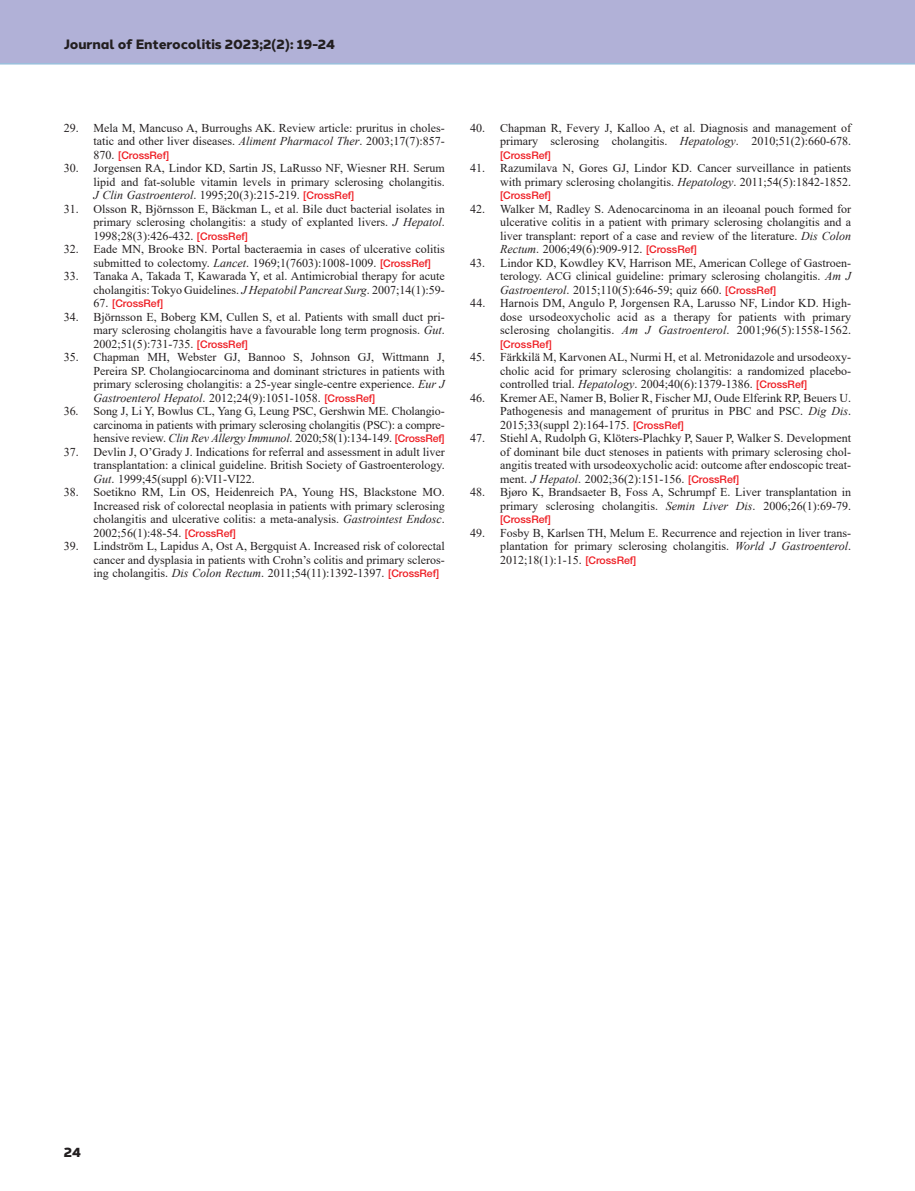
<style>
.page{position:relative;width:915px;height:1191px;background:#fff}
.page>*{position:absolute;margin:0;border:0;box-sizing:border-box;transform-origin:0 0}
.t1{font:800 13.5px "Halcom";letter-spacing:-.01em;color:#231f20}
.t2{font:12px/13.5px "Times New Roman";color:#231f20;text-align:justify}
.t3{font:500 10.5px "Helvetica Neue LT Std";color:#ee1d23}
.s1{font-style:italic}
.s2{font-family:"Times New Roman";font-weight:400;font-size:12px;color:#231f20}
.s3{font-family:"Helvetica Neue LT Std";font-weight:500;font-size:10.5px;color:#ee1d23}
</style>
<div class="page">
<div style="left:0;top:0;width:914px;height:65px;background:#b1b1d7"></div>
<p class="t1" style="left:64px;top:33px;width:272px">Journal of Enterocolitis 2023;2(2): 19-24</p>
<p class="t2" style="left:64px;top:121px;width:382px;text-align:right">29. Mela M, Mancuso A, Burroughs AK. Review article: pruritus in choles&shy;tatic and other liver diseases. <span class="s1">Aliment Pharmacol Ther</span>. 2003;17(7):857-</p>
<p class="t3" style="left:94px;top:149px;width:77px"><span class="s2">870.</span> [CrossRef]</p>
<p class="t2" style="left:94px;top:161px;width:352px;text-indent:-30px">30. Jorgensen RA, Lindor KD, Sartin JS, LaRusso NF, Wiesner RH. Serum lipid and fat-soluble vitamin levels in primary sclerosing cholangitis.<br><span class="s1">J Clin Gastroenterol</span>. 1995;20(3):215-219. <span class="s3">[CrossRef]</span></p>
<p class="t2" style="left:94px;top:202px;width:352px;text-indent:-30px">31. Olsson R, Björnsson E, Bäckman L, et al. Bile duct bacterial isolates in primary sclerosing cholangitis: a study of explanted livers. <span class="s1">J Hepatol</span>.<br>1998;28(3):426-432. <span class="s3">[CrossRef]</span></p>
<p class="t2" style="left:94px;top:242px;width:352px;text-indent:-30px">32. Eade MN, Brooke BN. Portal bacteraemia in cases of ulcerative colitis submitted to colectomy. <span class="s1">Lancet</span>. 1969;1(7603):1008-1009. <span class="s3">[CrossRef]</span></p>
<p class="t2" style="left:64px;top:269px;width:382px;text-align:right">33. Tanaka A, Takada T, Kawarada Y, et al. Antimicrobial therapy for acute cholangitis: Tokyo Guidelines. <span class="s1">J Hepatobil Pancreat Surg</span>. 2007;14(1):59-</p>
<p class="t3" style="left:94px;top:297px;width:71px"><span class="s2">67.</span> [CrossRef]</p>
<p class="t2" style="left:94px;top:310px;width:352px;text-indent:-30px">34. Björnsson E, Boberg KM, Cullen S, et al. Patients with small duct pri&shy;mary sclerosing cholangitis have a favourable long term prognosis. <span class="s1">Gut</span>.<br>2002;51(5):731-735. <span class="s3">[CrossRef]</span></p>
<p class="t2" style="left:94px;top:350px;width:352px;text-indent:-30px">35. Chapman MH, Webster GJ, Bannoo S, Johnson GJ, Wittmann J, Pereira SP. Cholangiocarcinoma and dominant strictures in patients with primary sclerosing cholangitis: a 25-year single-centre experience. <span class="s1">Eur J Gastroenterol Hepatol</span>. 2012;24(9):1051-1058. <span class="s3">[CrossRef]</span></p>
<p class="t2" style="left:94px;top:404px;width:352px;text-indent:-30px">36. Song J, Li Y, Bowlus CL, Yang G, Leung PSC, Gershwin ME. Cholangio&shy;carcinoma in patients with primary sclerosing cholangitis (PSC): a compre&shy;hensive review. <span class="s1">Clin Rev Allergy Immunol</span>. 2020;58(1):134-149. <span class="s3">[CrossRef]</span></p>
<p class="t2" style="left:94px;top:445px;width:352px;text-indent:-30px">37. Devlin J, O’Grady J. Indications for referral and assessment in adult liver transplantation: a clinical guideline. British Society of Gastroenterology.<br><span class="s1">Gut</span>. 1999;45(suppl 6):VI1-VI22.</p>
<p class="t2" style="left:94px;top:485px;width:352px;text-indent:-30px">38. Soetikno RM, Lin OS, Heidenreich PA, Young HS, Blackstone MO.<br>Increased risk of colorectal neoplasia in patients with primary sclerosing cholangitis and ulcerative colitis: a meta-analysis. <span class="s1">Gastrointest Endosc</span>.<br>2002;56(1):48-54. <span class="s3">[CrossRef]</span></p>
<p class="t2" style="left:94px;top:539px;width:352px;text-indent:-30px">39. Lindström L, Lapidus A, Ost A, Bergquist A. Increased risk of colorectal cancer and dysplasia in patients with Crohn’s colitis and primary scleros&shy;ing cholangitis. <span class="s1">Dis Colon Rectum</span>. 2011;54(11):1392-1397. <span class="s3">[CrossRef]</span></p>
<p class="t2" style="left:470px;top:121px;width:382px;text-align:right">40. Chapman R, Fevery J, Kalloo A, et al. Diagnosis and management of primary sclerosing cholangitis. <span class="s1">Hepatology</span>. 2010;51(2):660-678.</p>
<p class="t3" style="left:500px;top:149px;width:52px">[CrossRef]</p>
<p class="t2" style="left:470px;top:161px;width:382px;text-align:right">41. Razumilava N, Gores GJ, Lindor KD. Cancer surveillance in patients with primary sclerosing cholangitis. <span class="s1">Hepatology</span>. 2011;54(5):1842-1852.</p>
<p class="t3" style="left:500px;top:189px;width:52px">[CrossRef]</p>
<p class="t2" style="left:500px;top:202px;width:352px;text-indent:-30px">42. Walker M, Radley S. Adenocarcinoma in an ileoanal pouch formed for ulcerative colitis in a patient with primary sclerosing cholangitis and a liver transplant: report of a case and review of the literature. <span class="s1">Dis Colon Rectum</span>. 2006;49(6):909-912. <span class="s3">[CrossRef]</span></p>
<p class="t2" style="left:500px;top:256px;width:352px;text-indent:-30px">43. Lindor KD, Kowdley KV, Harrison ME, American College of Gastroen&shy;terology. ACG clinical guideline: primary sclerosing cholangitis. <span class="s1">Am J Gastroenterol</span>. 2015;110(5):646-59; quiz 660. <span class="s3">[CrossRef]</span></p>
<p class="t2" style="left:500px;top:296px;width:352px;text-indent:-30px">44. Harnois DM, Angulo P, Jorgensen RA, Larusso NF, Lindor KD. High&shy;dose ursodeoxycholic acid as a therapy for patients with primary sclerosing cholangitis. <span class="s1">Am J Gastroenterol</span>. 2001;96(5):1558-1562.</p>
<p class="t3" style="left:500px;top:338px;width:53px">[CrossRef]</p>
<p class="t2" style="left:500px;top:350px;width:352px;text-indent:-30px">45. Färkkilä M, Karvonen AL, Nurmi H, et al. Metronidazole and ursodeoxy&shy;cholic acid for primary sclerosing cholangitis: a randomized placebo&shy;controlled trial. <span class="s1">Hepatology</span>. 2004;40(6):1379-1386. <span class="s3">[CrossRef]</span></p>
<p class="t2" style="left:500px;top:391px;width:352px;text-indent:-30px">46. Kremer AE, Namer B, Bolier R, Fischer MJ, Oude Elferink RP, Beuers U.<br>Pathogenesis and management of pruritus in PBC and PSC. <span class="s1">Dig Dis</span>.<br>2015;33(suppl 2):164-175. <span class="s3">[CrossRef]</span></p>
<p class="t2" style="left:500px;top:431px;width:352px;text-indent:-30px">47. Stiehl A, Rudolph G, Klöters-Plachky P, Sauer P, Walker S. Development of dominant bile duct stenoses in patients with primary sclerosing chol&shy;angitis treated with ursodeoxycholic acid: outcome after endoscopic treat&shy;ment. <span class="s1">J Hepatol</span>. 2002;36(2):151-156. <span class="s3">[CrossRef]</span></p>
<p class="t2" style="left:470px;top:485px;width:382px;text-align:right">48. Bjøro K, Brandsaeter B, Foss A, Schrumpf E. Liver transplantation in primary sclerosing cholangitis. <span class="s1">Semin Liver Dis</span>. 2006;26(1):69-79.</p>
<p class="t3" style="left:500px;top:513px;width:52px">[CrossRef]</p>
<p class="t2" style="left:500px;top:526px;width:352px;text-indent:-30px">49. Fosby B, Karlsen TH, Melum E. Recurrence and rejection in liver trans&shy;plantation for primary sclerosing cholangitis. <span class="s1">World J Gastroenterol</span>.<br>2012;18(1):1-15. <span class="s3">[CrossRef]</span></p>
<p class="t1" style="left:64px;top:1141px;width:19px">24</p>
</div>
